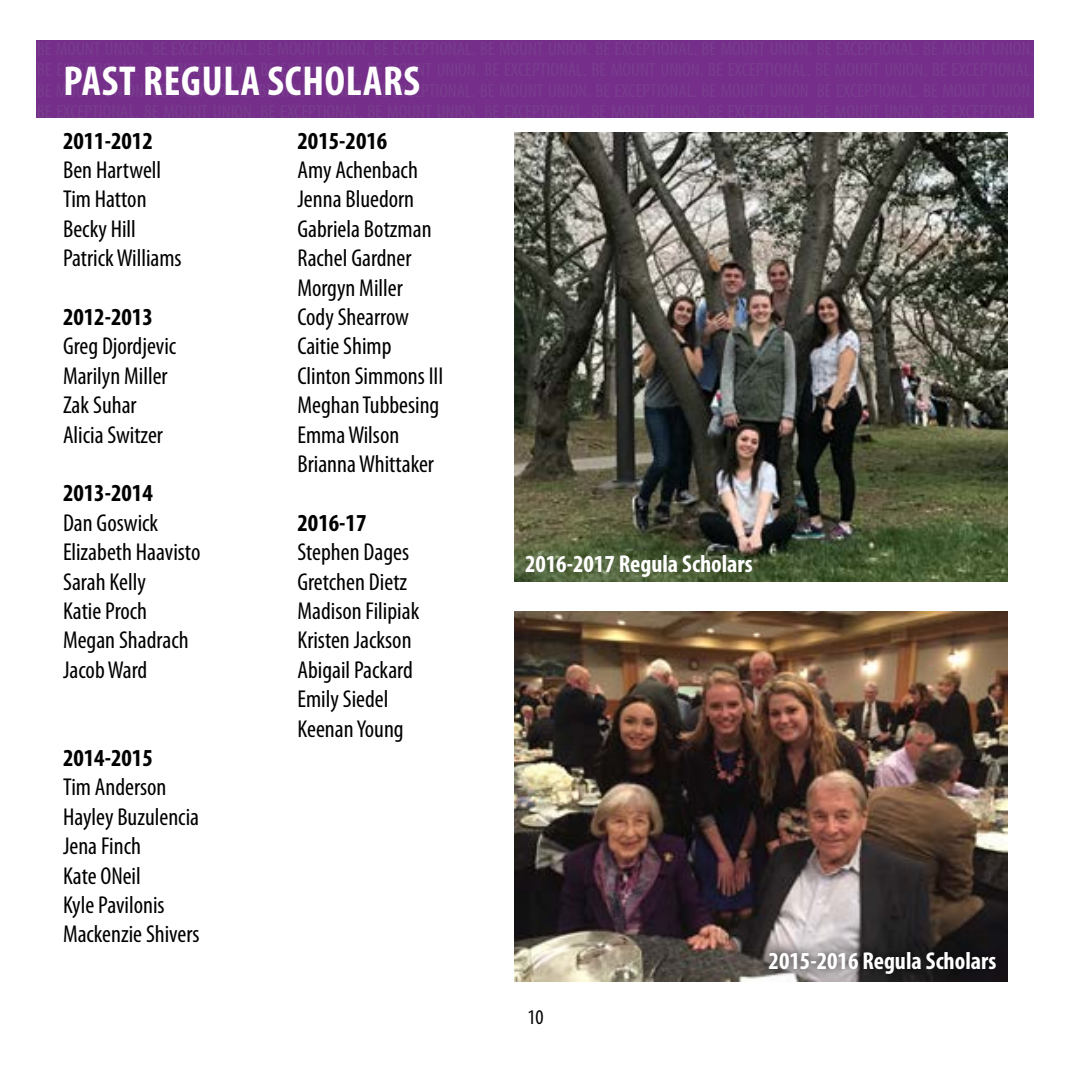
<style>
.page{position:relative;width:1071px;height:1071px;background:#fff}
.page>*{position:absolute;margin:0;border:0;box-sizing:border-box;transform-origin:0 0}
.t1{font:700 condensed 42px "Myriad Pro";letter-spacing:.02em;color:#fff}
.t2{font:condensed 24.5px/29.4px "Myriad Pro";color:#000}
.t3{font:700 condensed 24.5px "Myriad Pro";color:#000}
.t4{font:700 condensed 24.5px "Myriad Pro";color:#fff}
.t5{font:condensed 21px "Myriad Pro";color:#000}
</style>
<div class="page">
<div style="left:37px;top:40px;width:997px;height:78px;background:#752f8a"></div>
<img style="left:514px;top:132px;width:494px;height:450px">
<img style="left:514px;top:612px;width:494px;height:370px">
<div style="left:761px;top:943px;width:243px;height:40px;background:#000;opacity:.75"></div>
<h1 class="t1" style="left:63px;top:54px;width:358px">PAST REGULA SCHOLARS</h1>
<p class="t3" style="left:63px;top:125px;width:91px">2011-2012</p>
<p class="t2" style="left:63px;top:155px;width:120px">Ben Hartwell<br>Tim Hatton<br>Becky Hill<br>Patrick Williams</p>
<p class="t3" style="left:63px;top:302px;width:91px">2012-2013</p>
<p class="t2" style="left:63px;top:331px;width:115px">Greg Djordjevic<br>Marilyn Miller<br>Zak Suhar<br>Alicia Switzer</p>
<p class="t3" style="left:63px;top:478px;width:91px">2013-2014</p>
<p class="t2" style="left:63px;top:508px;width:139px">Dan Goswick<br>Elizabeth Haavisto<br>Sarah Kelly<br>Katie Proch<br>Megan Shadrach<br>Jacob Ward</p>
<p class="t3" style="left:63px;top:743px;width:91px">2014-2015</p>
<p class="t2" style="left:63px;top:772px;width:138px">Tim Anderson<br>Hayley Buzulencia<br>Jena Finch<br>Kate ONeil<br>Kyle Pavilonis<br>Mackenzie Shivers</p>
<p class="t3" style="left:297px;top:125px;width:91px">2015-2016</p>
<p class="t2" style="left:297px;top:155px;width:147px">Amy Achenbach<br>Jenna Bluedorn<br>Gabriela Botzman<br>Rachel Gardner<br>Morgyn Miller<br>Cody Shearrow<br>Caitie Shimp<br>Clinton Simmons III<br>Meghan Tubbesing<br>Emma Wilson<br>Brianna Whittaker</p>
<p class="t3" style="left:297px;top:507px;width:70px">2016-17</p>
<p class="t2" style="left:297px;top:537px;width:123px">Stephen Dages<br>Gretchen Dietz<br>Madison Filipiak<br>Kristen Jackson<br>Abigail Packard<br>Emily Siedel<br>Keenan Young</p>
<p class="t4" style="left:525px;top:548px;width:229px">2016-2017 Regula Scholars</p>
<p class="t5" style="left:527px;top:1004px;width:18px">10</p>
<p class="t4" style="left:769px;top:945px;width:229px">2015-2016 Regula Scholars</p>
</div>
